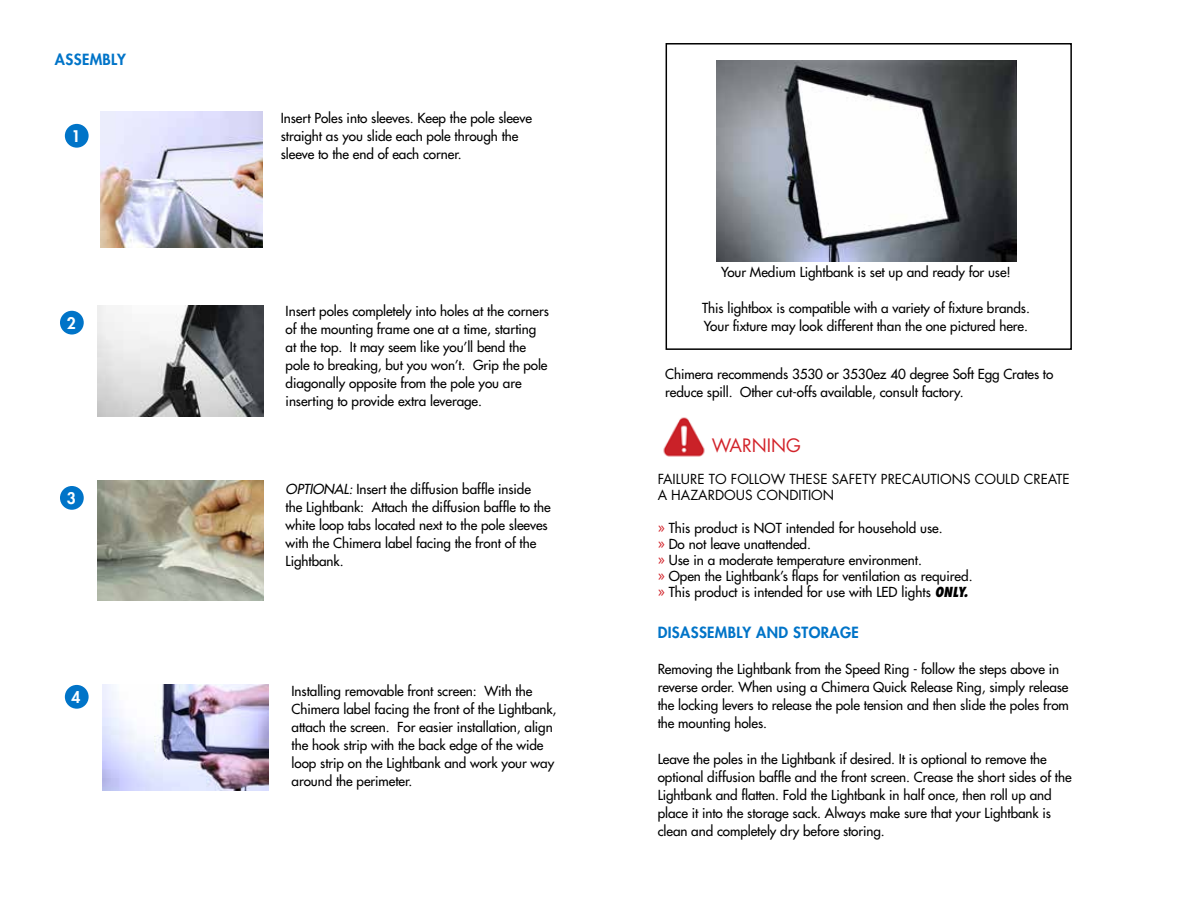
<style>
.page{position:relative;width:1188px;height:918px;background:#fff}
.page>*{position:absolute;margin:0;border:0;box-sizing:border-box;transform-origin:0 0}
.t1{font:18px "Futura Std";color:#d2232a}
.t2{font:800 15.6px "Futura Std";color:#fcfeff}
.t3{font:800 15px "Futura Std";letter-spacing:.025em;color:#0074c8}
.t4{font:500 13.5px/18px "Futura Std";letter-spacing:-.005em;color:#000}
.t5{font:13.5px/16.2px "Futura Std";color:#000}
.s1{font-style:italic}
.s2{color:#d2232a}
.s3{font-weight:800;font-style:italic;font-stretch:condensed}
</style>
<div class="page">
<img style="left:100px;top:112px;width:163px;height:135px">
<div style="left:666px;top:43px;width:406px;height:307px;border:2px solid #000"></div>
<img style="left:717px;top:60px;width:300px;height:202px">
<div style="left:65px;top:124px;width:24px;height:24px;background:#0074c8;border-radius:50%"></div>
<div style="left:60px;top:486px;width:24px;height:24px;background:#0074c8;border-radius:50%"></div>
<div style="left:65px;top:685px;width:24px;height:24px;background:#0074c8;border-radius:50%"></div>
<img style="left:98px;top:481px;width:166px;height:120px">
<img style="left:103px;top:685px;width:166px;height:105px">
<img style="left:98px;top:305px;width:166px;height:111px">
<div style="left:60px;top:311px;width:24px;height:24px;background:#0074c8;border-radius:50%"></div>
<img style="left:663px;top:417px;width:42px;height:40px">
<p class="t3" style="left:55px;top:50px;width:72px">ASSEMBLY</p>
<p class="t2" style="left:72px;top:126px;width:11px">1</p>
<p class="t2" style="left:67px;top:313px;width:11px">2</p>
<p class="t2" style="left:67px;top:488px;width:11px">3</p>
<p class="t2" style="left:72px;top:687px;width:11px">4</p>
<p class="t4" style="left:281px;top:109px;width:253px">Insert Poles into sleeves. Keep the pole sleeve straight as you slide each pole through the sleeve to the end of each corner.</p>
<p class="t4" style="left:286px;top:302px;width:265px">Insert poles completely into holes at the corners of the mounting frame one at a time, starting at the top. It may seem like you’ll bend the pole to breaking, but you won’t. Grip the pole diagonally opposite from the pole you are inserting to provide extra leverage.</p>
<p class="t4" style="left:286px;top:480px;width:267px"><span class="s1">OPTIONAL:</span> Insert the diffusion baffle inside the Lightbank: Attach the diffusion baffle to the white loop tabs located next to the pole sleeves with the Chimera label facing the front of the Lightbank.</p>
<p class="t4" style="left:292px;top:682px;width:266px">Installing removable front screen: With the Chimera label facing the front of the Lightbank, attach the screen. For easier installation, align the hook strip with the back edge of the wide loop strip on the Lightbank and work your way around the perimeter.</p>
<p class="t4" style="left:721px;top:263px;width:291px">Your Medium Lightbank is set up and ready for use!</p>
<p class="t4" style="left:702px;top:300px;width:329px">This lightbox is compatible with a variety of fixture brands.<br>Your fixture may look different than the one pictured here.</p>
<p class="t4" style="left:665px;top:365px;width:390px">Chimera recommends 3530 or 3530ez 40 degree Soft Egg Crates to reduce spill. Other cut-offs available, consult factory.</p>
<h1 class="t1" style="left:712px;top:433px;width:91px">WARNING</h1>
<p class="t5" style="left:658px;top:471px;width:414px">FAILURE TO FOLLOW THESE SAFETY PRECAUTIONS COULD CREATE<br>A HAZARDOUS CONDITION</p>
<p class="t4" style="left:658px;top:520px;width:316px;line-height:16.2px"><span class="s2">»</span> This product is NOT intended for household use.<br><span class="s2">»</span> Do not leave unattended.<br><span class="s2">»</span> Use in a moderate temperature environment.<br><span class="s2">»</span> Open the Lightbank’s flaps for ventilation as required. <span class="s2">»</span> This product is intended for use with LED lights <span class="s3">ONLY.</span></p>
<p class="t3" style="left:658px;top:623px;width:203px">DISASSEMBLY AND STORAGE</p>
<p class="t4" style="left:658px;top:660px;width:413px">Removing the Lightbank from the Speed Ring - follow the steps above in reverse order. When using a Chimera Quick Release Ring, simply release the locking levers to release the pole tension and then slide the poles from the mounting holes.</p>
<p class="t4" style="left:658px;top:750px;width:415px">Leave the poles in the Lightbank if desired. It is optional to remove the optional diffusion baffle and the front screen. Crease the short sides of the Lightbank and flatten. Fold the Lightbank in half once, then roll up and place it into the storage sack. Always make sure that your Lightbank is clean and completely dry before storing.</p>
</div>
